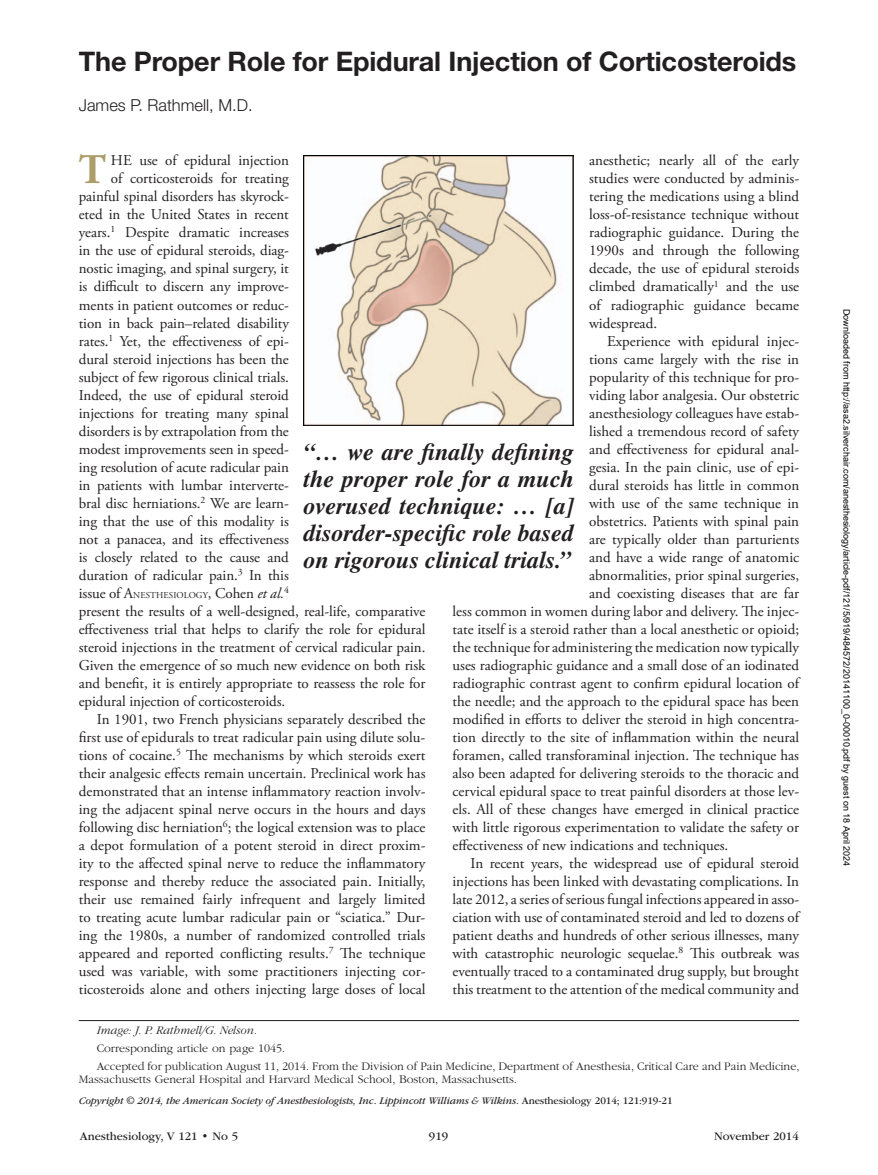
<style>
.page{position:relative;width:878px;height:1175px;background:#fff}
.page>*{position:absolute;margin:0;border:0;box-sizing:border-box;transform-origin:0 0}
.t1{font:700 42.15px "Adobe Garamond Pro";color:#ac9d69}
.t2{font:700 27px "Helvetica Neue LT Std";letter-spacing:-.005em;color:#231f20}
.t3{font:italic 700 24px/27px "Times";color:#231f20;text-align:justify}
.t4{font:300 16.5px "Helvetica Neue LT Std";color:#231f20}
.t5{font:15px/18px "Adobe Garamond Pro";letter-spacing:-.005em;color:#231f20;text-align:justify}
.t6{font:300 12px/18px "ITC Garamond Std";color:#231f20}
.t7{font:12px "ITC Garamond Std";color:#231f20}
.t8{font:italic 300 12px "ITC Garamond Std";color:#231f20}
.t9{font:italic 10.5px "ITC Garamond Std";letter-spacing:-.01em;color:#231f20}
.t10{font:9px "Arial";color:#000}
.s1{font-size:9px}
.s2{font-style:italic}
.s3{font-style:normal}
</style>
<div class="page">
<hr style="left:79px;top:1020px;width:720px;height:1px;background:#231f20">
<img style="left:303px;top:155px;width:270px;height:270px">
<h2 class="t2" style="left:79px;top:44px;width:719px">The Proper Role for Epidural Injection of Corticosteroids</h2>
<p class="t4" style="left:79px;top:95px;width:175px">James P. Rathmell, M.D.</p>
<h1 class="t1" style="left:79px;top:145px;width:29px">T</h1>
<p class="t5" style="left:111px;top:152px;width:179px">HE use of epidural injection</p>
<p class="t5" style="left:589px;top:152px;width:212px">anesthetic; nearly all of the early studies were conducted by adminis&shy;tering the medications using a blind loss-of-resistance technique without radiographic guidance. During the 1990s and through the following decade, the use of epidural steroids climbed dramatically<sup>1</sup> and the use of radiographic guidance became widespread.</p>
<p class="t5" style="left:607px;top:332px;width:193px">Experience with epidural injec-</p>
<p class="t5" style="left:589px;top:350px;width:211px">tions came largely with the rise in</p>
<p class="t5" style="left:589px;top:368px;width:212px">popularity of this technique for pro-</p>
<p class="t5" style="left:589px;top:386px;width:211px">viding labor analgesia. Our obstetric</p>
<p class="t5" style="left:589px;top:404px;width:211px">anesthesiology colleagues have estab-</p>
<p class="t5" style="left:589px;top:422px;width:211px">lished a tremendous record of safety</p>
<p class="t5" style="left:589px;top:440px;width:212px">and effectiveness for epidural anal-</p>
<p class="t5" style="left:589px;top:458px;width:211px">gesia. In the pain clinic, use of epi-</p>
<p class="t5" style="left:589px;top:476px;width:212px">dural steroids has little in common</p>
<p class="t5" style="left:589px;top:494px;width:211px">with use of the same technique in</p>
<p class="t5" style="left:589px;top:512px;width:211px">obstetrics. Patients with spinal pain</p>
<p class="t5" style="left:589px;top:530px;width:211px">are typically older than parturients</p>
<p class="t5" style="left:589px;top:548px;width:212px">and have a wide range of anatomic</p>
<p class="t5" style="left:589px;top:566px;width:211px">abnormalities, prior spinal surgeries,</p>
<p class="t5" style="left:589px;top:584px;width:211px">and coexisting diseases that are far</p>
<p class="t5" style="left:452px;top:602px;width:348px">less common in women during labor and delivery. The injec-</p>
<p class="t5" style="left:452px;top:620px;width:348px">tate itself is a steroid rather than a local anesthetic or opioid;</p>
<p class="t5" style="left:452px;top:638px;width:348px">the technique for administering the medication now typically</p>
<p class="t5" style="left:452px;top:656px;width:348px">uses radiographic guidance and a small dose of an iodinated</p>
<p class="t5" style="left:452px;top:674px;width:348px">radiographic contrast agent to confirm epidural location of</p>
<p class="t5" style="left:452px;top:692px;width:348px">the needle; and the approach to the epidural space has been</p>
<p class="t5" style="left:452px;top:710px;width:348px">modified in efforts to deliver the steroid in high concentra-</p>
<p class="t5" style="left:452px;top:728px;width:348px">tion directly to the site of inflammation within the neural</p>
<p class="t5" style="left:452px;top:746px;width:348px">foramen, called transforaminal injection. The technique has</p>
<p class="t5" style="left:452px;top:764px;width:348px">also been adapted for delivering steroids to the thoracic and</p>
<p class="t5" style="left:452px;top:782px;width:348px">cervical epidural space to treat painful disorders at those lev-</p>
<p class="t5" style="left:452px;top:800px;width:348px">els. All of these changes have emerged in clinical practice</p>
<p class="t5" style="left:452px;top:818px;width:348px">with little rigorous experimentation to validate the safety or</p>
<p class="t5" style="left:452px;top:836px;width:277px">effectiveness of new indications and techniques.</p>
<p class="t5" style="left:470px;top:854px;width:330px">In recent years, the widespread use of epidural steroid</p>
<p class="t5" style="left:452px;top:872px;width:348px">injections has been linked with devastating complications. In</p>
<p class="t5" style="left:452px;top:890px;width:348px">late 2012, a series of serious fungal infections appeared in asso-</p>
<p class="t5" style="left:452px;top:908px;width:348px">ciation with use of contaminated steroid and led to dozens of</p>
<p class="t5" style="left:452px;top:926px;width:348px">patient deaths and hundreds of other serious illnesses, many</p>
<p class="t5" style="left:452px;top:944px;width:348px">with catastrophic neurologic sequelae.<sup>8</sup> This outbreak was</p>
<p class="t5" style="left:452px;top:962px;width:348px">eventually traced to a contaminated drug supply, but brought</p>
<p class="t5" style="left:452px;top:980px;width:348px">this treatment to the attention of the medical community and</p>
<p class="t5" style="left:111px;top:170px;width:180px">of corticosteroids for treating</p>
<p class="t5" style="left:79px;top:188px;width:212px">painful spinal disorders has skyrock-</p>
<p class="t5" style="left:79px;top:206px;width:211px">eted in the United States in recent</p>
<p class="t5" style="left:79px;top:224px;width:212px">years.<sup>1</sup> Despite dramatic increases</p>
<p class="t5" style="left:79px;top:242px;width:212px">in the use of epidural steroids, diag-</p>
<p class="t5" style="left:79px;top:260px;width:212px">nostic imaging, and spinal surgery, it</p>
<p class="t5" style="left:79px;top:278px;width:211px">is difficult to discern any improve-</p>
<p class="t5" style="left:79px;top:296px;width:212px">ments in patient outcomes or reduc-</p>
<p class="t5" style="left:79px;top:314px;width:212px">tion in back pain–related disability</p>
<p class="t5" style="left:79px;top:332px;width:211px">rates.<sup>1</sup> Yet, the effectiveness of epi-</p>
<p class="t5" style="left:79px;top:350px;width:211px">dural steroid injections has been the</p>
<p class="t5" style="left:79px;top:368px;width:211px">subject of few rigorous clinical trials.</p>
<p class="t5" style="left:79px;top:386px;width:211px">Indeed, the use of epidural steroid</p>
<p class="t5" style="left:79px;top:404px;width:211px">injections for treating many spinal</p>
<p class="t5" style="left:79px;top:422px;width:212px">disorders is by extrapolation from the</p>
<p class="t5" style="left:79px;top:440px;width:211px">modest improvements seen in speed-</p>
<p class="t5" style="left:79px;top:458px;width:211px">ing resolution of acute radicular pain</p>
<p class="t5" style="left:79px;top:476px;width:211px">in patients with lumbar interverte-</p>
<p class="t5" style="left:79px;top:494px;width:212px">bral disc herniations.<sup>2</sup> We are learn-</p>
<p class="t5" style="left:79px;top:512px;width:211px">ing that the use of this modality is</p>
<p class="t5" style="left:79px;top:530px;width:211px">not a panacea, and its effectiveness</p>
<p class="t5" style="left:79px;top:548px;width:211px">is closely related to the cause and</p>
<p class="t5" style="left:79px;top:566px;width:211px">duration of radicular pain.<sup>3</sup> In this</p>
<p class="t5" style="left:79px;top:584px;width:84px">issue of A<span class="s1">nesthesi</span></p>
<h3 class="t3" style="left:304px;top:438px;width:272px">“… we are finally defining the proper role for a much overused technique: … [a] disorder-specific role based on rigorous clinical trials.”</h3>
<p class="t5" style="left:79px;top:584px;width:348px;text-align:left;text-indent:98px"><span class="s1">ology</span>, Cohen <span class="s2">et al.</span><sup>4<br></sup>present the results of a well-designed, real-life, comparative effectiveness trial that helps to clarify the role for epidural steroid injections in the treatment of cervical radicular pain.<br>Given the emergence of so much new evidence on both risk and benefit, it is entirely appropriate to reassess the role for epidural injection of corticosteroids.</p>
<p class="t5" style="left:79px;top:710px;width:348px;text-indent:18px">In 1901, two French physicians separately described the first use of epidurals to treat radicular pain using dilute solu&shy;tions of cocaine.<sup>5</sup> The mechanisms by which steroids exert their analgesic effects remain uncertain. Preclinical work has demonstrated that an intense inflammatory reaction involv&shy;ing the adjacent spinal nerve occurs in the hours and days following disc herniation<sup>6</sup>; the logical extension was to place a depot formulation of a potent steroid in direct proxim&shy;ity to the affected spinal nerve to reduce the inflammatory response and thereby reduce the associated pain. Initially, their use remained fairly infrequent and largely limited to treating acute lumbar radicular pain or “sciatica.” Dur&shy;ing the 1980s, a number of randomized controlled trials appeared and reported conflicting results.<sup>7</sup> The technique used was variable, with some practitioners injecting cor&shy;ticosteroids alone and others injecting large doses of local</p>
<p class="t8" style="left:97px;top:1023px;width:162px">Image: J. P. Rathmell/G. Nelson.</p>
<p class="t6" style="left:97px;top:1039px;width:704px">Corresponding article on page 1045.<br>Accepted for publication August 11, 2014. From the Division of Pain Medicine, Department of Anesthesia, Critical Care and Pain Medicine,</p>
<p class="t6" style="left:79px;top:1070px;width:440px">Massachusetts General Hospital and Harvard Medical School, Boston, Massachusetts.</p>
<p class="t9" style="left:79px;top:1095px;width:595px">Copyright © 2014, the American Society of Anesthesiologists, Inc. Lippincott Williams &amp; Wilkins. <span class="s3">Anesthesiology 2014; 121:919-21</span></p>
<p class="t7" style="left:80px;top:1130px;width:160px">Anesthesiology, V 121 • No 5</p>
<p class="t7" style="left:429px;top:1130px;width:21px">919</p>
<p class="t7" style="left:714px;top:1130px;width:86px">November 2014</p>
<p class="t10" style="left:850px;top:309px;width:559px;rotate:90deg">Downloaded from http://asa2.silverchair.com/anesthesiology/article-pdf/121/5/919/484572/20141100_0-00010.pdf by guest on 18 April 2024</p>
</div>
